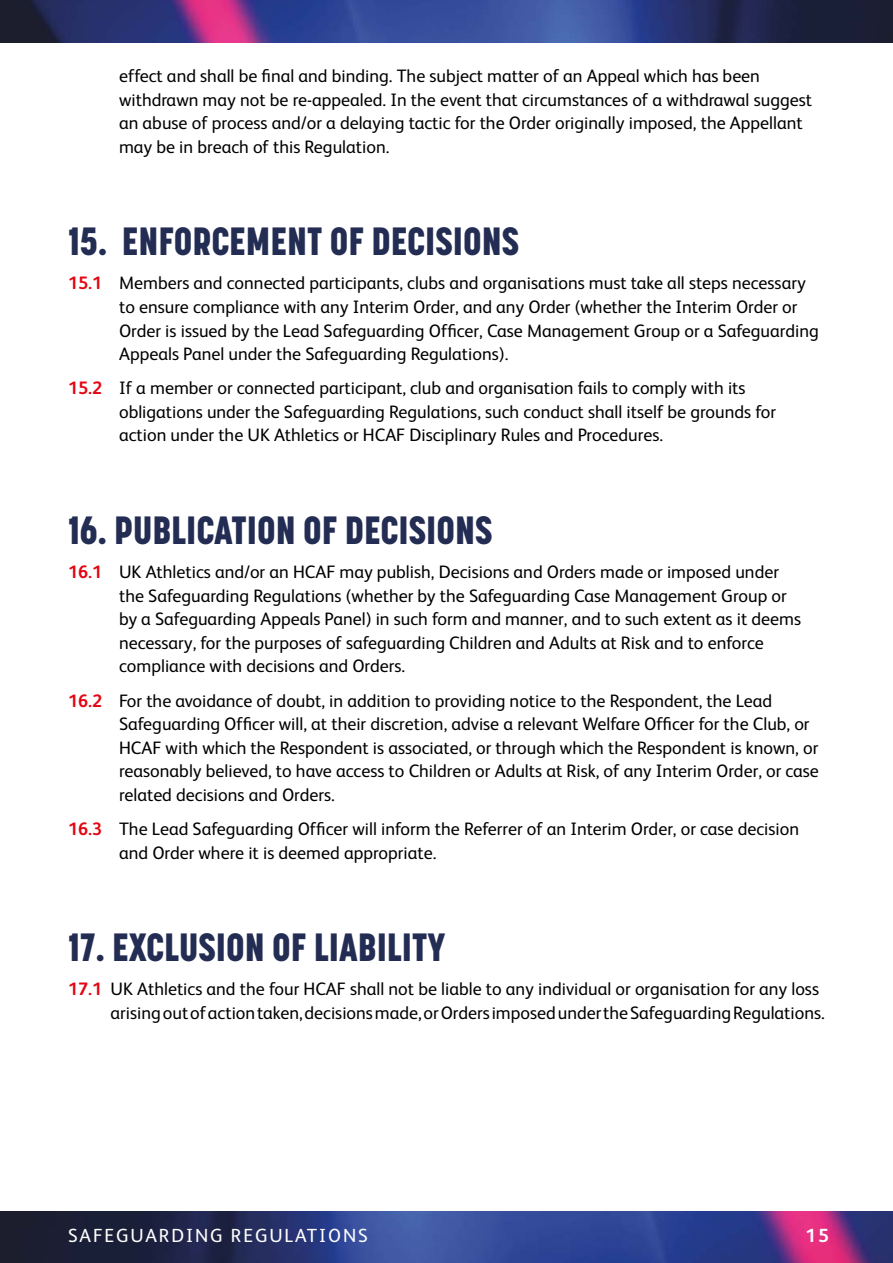
<style>
.page{position:relative;width:893px;height:1263px;background:#fff}
.page>*{position:absolute;margin:0;border:0;box-sizing:border-box;transform-origin:0 0}
.main_section_head{font:800 39px "Korolev Condensed";color:#232c52}
.t1{font:19.05px "FS Albert";letter-spacing:.1em;color:#fff}
.t2{font:700 19.05px "FS Albert";color:#fff}
.safe-main{font:18px/23.5px "FS Albert";color:#000}
.s1{font-weight:700;color:#e30613}
</style>
<div class="page">
<img style="left:0;top:1211px;width:893px;height:52px">
<img style="left:0;top:0;width:893px;height:43px">
<p class="safe-main" style="left:119px;top:64px;width:695px">effect and shall be final and binding. The subject matter of an Appeal which has been withdrawn may not be re-appealed. In the event that circumstances of a withdrawal suggest an abuse of process and/or a delaying tactic for the Order originally imposed, the Appellant may be in breach of this Regulation.</p>
<h2 class="main_section_head" style="left:68px;top:217px;width:452px">15. ENFORCEMENT OF DECISIONS</h2>
<p class="safe-main" style="left:119px;top:272px;width:701px;text-indent:-51px"><span class="s1">15.1</span> Members and connected participants, clubs and organisations must take all steps necessary to ensure compliance with any Interim Order, and any Order (whether the Interim Order or Order is issued by the Lead Safeguarding Officer, Case Management Group or a Safeguarding Appeals Panel under the Safeguarding Regulations).</p>
<p class="safe-main" style="left:119px;top:376px;width:659px;text-indent:-51px"><span class="s1">15.2</span> If a member or connected participant, club and organisation fails to comply with its obligations under the Safeguarding Regulations, such conduct shall itself be grounds for action under the UK Athletics or HCAF Disciplinary Rules and Procedures.</p>
<h2 class="main_section_head" style="left:68px;top:506px;width:426px">16. PUBLICATION OF DECISIONS</h2>
<p class="safe-main" style="left:119px;top:560px;width:684px;text-indent:-51px"><span class="s1">16.1</span> UK Athletics and/or an HCAF may publish, Decisions and Orders made or imposed under the Safeguarding Regulations (whether by the Safeguarding Case Management Group or by a Safeguarding Appeals Panel) in such form and manner, and to such extent as it deems necessary, for the purposes of safeguarding Children and Adults at Risk and to enforce compliance with decisions and Orders.</p>
<p class="safe-main" style="left:119px;top:689px;width:701px;text-indent:-51px"><span class="s1">16.2</span> For the avoidance of doubt, in addition to providing notice to the Respondent, the Lead Safeguarding Officer will, at their discretion, advise a relevant Welfare Officer for the Club, or HCAF with which the Respondent is associated, or through which the Respondent is known, or reasonably believed, to have access to Children or Adults at Risk, of any Interim Order, or case related decisions and Orders.</p>
<p class="safe-main" style="left:119px;top:817px;width:681px;text-indent:-51px"><span class="s1">16.3</span> The Lead Safeguarding Officer will inform the Referrer of an Interim Order, or case decision and Order where it is deemed appropriate.</p>
<h2 class="main_section_head" style="left:68px;top:923px;width:379px">17. EXCLUSION OF LIABILITY</h2>
<p class="safe-main" style="left:111px;top:977px;width:716px;text-indent:-43px"><span class="s1">17.1</span> UK Athletics and the four HCAF shall not be liable to any individual or organisation for any loss arising out of action taken, decisions made, or Orders imposed under the Safeguarding Regulations.</p>
<p class="t1" style="left:68px;top:1224px;width:301px">SAFEGUARDING REGULATIONS</p>
<p class="t2" style="left:805px;top:1224px;width:25px">15</p>
</div>
